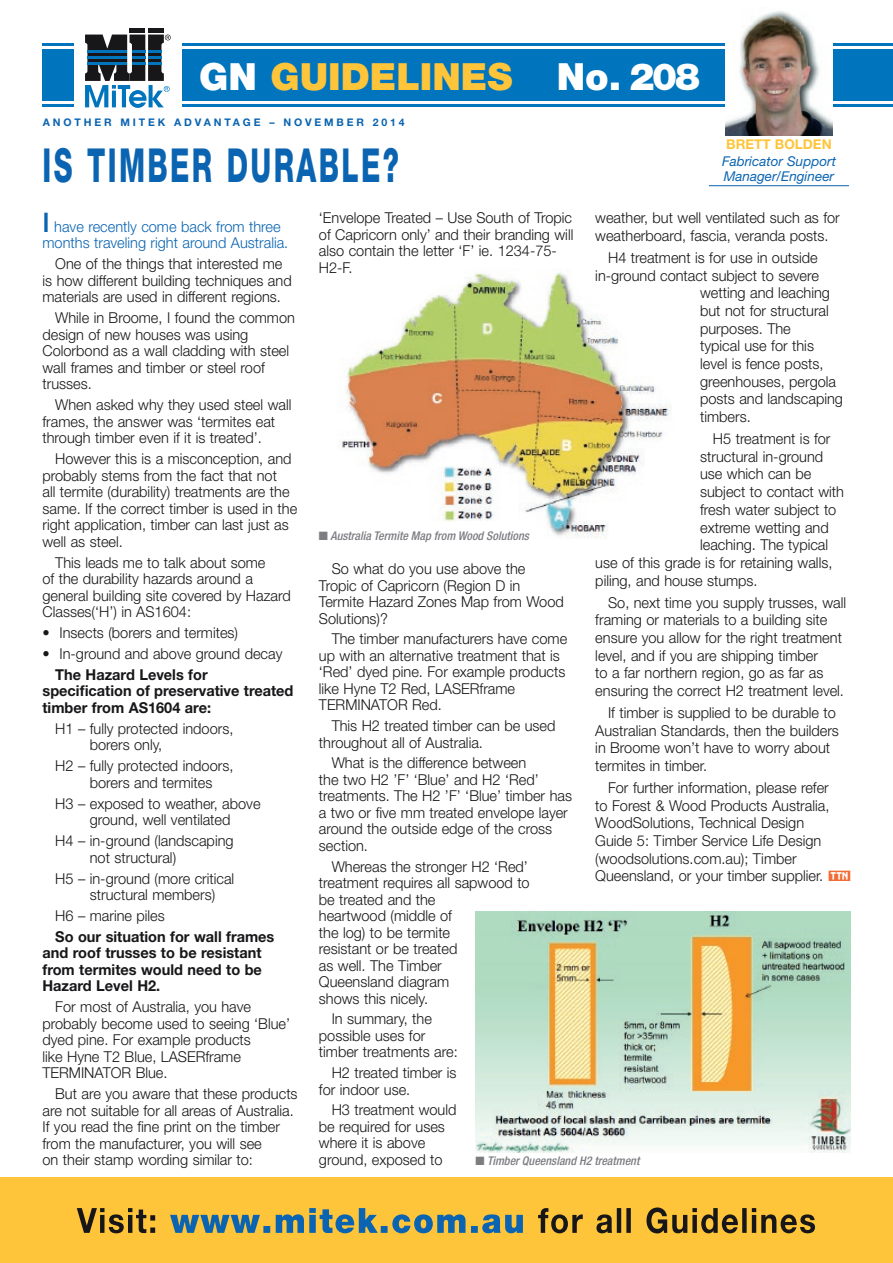
<style>
.page{position:relative;width:893px;height:1263px;background:#fff}
.page>*{position:absolute;margin:0;border:0;box-sizing:border-box;transform-origin:0 0}
.t1{font:800 46.95px "Helvetica Neue LT Std";letter-spacing:.085em;color:#0a64b1;scale:.6 1}
.t2{font:900 37.5px "Helvetica Neue LT Std";color:#fec53a}
.t3{font:300 15px/16.5px "Helvetica Neue LT Std";color:#171618}
.t4{font:700 15px/16.5px "Helvetica Neue LT Std";color:#171618}
.t5{font:300 15px/16.5px "Helvetica Neue LT Std";color:#0a64b1}
.t6{font:italic 13.5px/15px "Helvetica Neue LT Std";color:#0a64b1}
.t7{font:700 13.5px "Helvetica Neue LT Std";color:#fec53a}
.t8{font:italic 500 condensed 12px "Helvetica Neue LT Std";color:#7c7d81}
.t9{font:700 10.5px "Helvetica Neue LT Std";letter-spacing:.27em;color:#0a64b1}
.s1{color:#fff}
.s2{font-weight:500;font-size:27px}
.s3{font-family:"TTN";font-weight:400;color:#f26c33}
</style>
<div class="page">
<div style="left:43px;top:50px;width:850px;height:51px;background:#0074bd"></div>
<hr style="left:43px;top:104px;width:850px;height:3px;background:#0074bd">
<hr style="left:43px;top:43px;width:850px;height:3px;background:#0074bd">
<div style="left:74px;top:27px;width:108px;height:84px;background:#fff"></div>
<hr style="left:130px;top:29px;width:15px;height:4px;background:#171618">
<hr style="left:148px;top:29px;width:16px;height:4px;background:#171618">
<svg style="left:85px;top:35px;width:86px;height:73px"></svg>
<div style="left:0;top:1178px;width:893px;height:85px;background:#fec53a"></div>
<svg style="left:538px;top:1207px;width:277px;height:26px"></svg>
<svg style="left:170px;top:1208px;width:353px;height:25px"></svg>
<svg style="left:77px;top:1208px;width:78px;height:25px"></svg>
<img style="left:725px;top:11px;width:108px;height:125px">
<hr style="left:709px;top:185px;width:140px;height:1px;background:#0a64b1">
<img style="left:475px;top:911px;width:375px;height:241px">
<img style="left:341px;top:272px;width:331px;height:266px">
<h2 class="t2" style="left:199px;top:54px;width:502px"><span class="s1">GN</span> GUIDELINES <span class="s1">No. 208</span></h2>
<p class="t9" style="left:43px;top:116px;width:363px">ANOTHER MITEK ADVANTAGE – NOVEMBER 2014</p>
<h1 class="t1" style="left:43px;top:138px;width:596px">IS TIMBER DURABLE?</h1>
<p class="t7" style="left:726px;top:136px;width:107px">BRETT BOLDEN</p>
<p class="t6" style="left:722px;top:154px;width:115px">Fabricator Support<br>Manager/Engineer</p>
<p class="t5" style="left:43px;top:218px;width:247px"><span class="s2">I</span> have recently come back from three months traveling right around Australia.</p>
<p class="t3" style="left:43px;top:255px;width:251px;text-indent:13px">One of the things that interested me is how different building techniques and materials are used in different regions.</p>
<p class="t3" style="left:43px;top:309px;width:254px;text-indent:13px">While in Broome, I found the common design of new houses was using<br>Colorbond as a wall cladding with steel wall frames and timber or steel roof trusses.</p>
<p class="t3" style="left:43px;top:396px;width:250px;text-indent:13px">When asked why they used steel wall frames, the answer was ‘termites eat through timber even if it is treated’.</p>
<p class="t3" style="left:43px;top:450px;width:256px;text-indent:13px">However this is a misconception, and probably stems from the fact that not<br>all termite (durability) treatments are the same. If the correct timber is used in the right application, timber can last just as well as steel.</p>
<p class="t3" style="left:43px;top:554px;width:250px;text-indent:13px">This leads me to talk about some<br>of the durability hazards around a general building site covered by Hazard<br>Classes(‘H’) in AS1604:</p>
<p class="t3" style="left:43px;top:624px;width:197px">• Insects (borers and termites)</p>
<p class="t3" style="left:43px;top:645px;width:241px">• In-ground and above ground decay</p>
<p class="t4" style="left:43px;top:666px;width:253px;text-indent:13px">The Hazard Levels for specification of preservative treated timber from AS1604 are:</p>
<p class="t3" style="left:90px;top:720px;width:145px;text-indent:-35px">H1 – fully protected indoors, borers only,</p>
<p class="t3" style="left:90px;top:757px;width:145px;text-indent:-35px">H2 – fully protected indoors, borers and termites</p>
<p class="t3" style="left:55px;top:795px;width:207px;text-align:center">H3 – exposed to weather, above ground, well ventilated</p>
<p class="t3" style="left:90px;top:832px;width:145px;text-indent:-35px">H4 – in-ground (landscaping not structural)</p>
<p class="t3" style="left:90px;top:870px;width:146px;text-indent:-35px">H5 – in-ground (more critical structural members)</p>
<p class="t3" style="left:55px;top:907px;width:111px">H6 – marine piles</p>
<p class="t4" style="left:43px;top:928px;width:233px;text-indent:13px">So our situation for wall frames and roof trusses to be resistant from termites would need to be<br>Hazard Level H2.</p>
<p class="t3" style="left:43px;top:998px;width:249px;text-indent:13px">For most of Australia, you have probably become used to seeing ‘Blue’ dyed pine. For example products<br>like Hyne T2 Blue, LASERframe<br>TERMINATOR Blue.</p>
<p class="t3" style="left:43px;top:1085px;width:257px;text-indent:13px">But are you aware that these products are not suitable for all areas of Australia.<br>If you read the fine print on the timber from the manufacturer, you will see<br>on their stamp wording similar to:</p>
<p class="t3" style="left:319px;top:209px;width:256px">‘Envelope Treated – Use South of Tropic of Capricorn only’ and their branding will also contain the letter ‘F’ ie. 1234-75-<br>H2-F.</p>
<p class="t3" style="left:595px;top:209px;width:246px;line-height:17.7px">weather, but well ventilated such as for weatherboard, fascia, veranda posts.</p>
<p class="t3" style="left:608px;top:249px;width:211px">H4 treatment is for use in outside</p>
<p class="t3" style="left:595px;top:267px;width:225px">in-ground contact subject to severe</p>
<p class="t3" style="left:700px;top:284px;width:131px">wetting and leaching</p>
<p class="t3" style="left:700px;top:302px;width:130px">but not for structural</p>
<p class="t3" style="left:700px;top:320px;width:92px">purposes. The</p>
<p class="t3" style="left:700px;top:337px;width:115px">typical use for this</p>
<p class="t3" style="left:700px;top:355px;width:125px">level is fence posts,</p>
<p class="t3" style="left:700px;top:373px;width:137px">greenhouses, pergola</p>
<p class="t3" style="left:700px;top:391px;width:144px">posts and landscaping</p>
<p class="t3" style="left:700px;top:408px;width:52px">timbers.</p>
<p class="t3" style="left:713px;top:430px;width:119px">H5 treatment is for</p>
<p class="t3" style="left:700px;top:448px;width:125px">structural in-ground</p>
<p class="t3" style="left:700px;top:465px;width:113px">use which can be</p>
<p class="t3" style="left:700px;top:483px;width:145px">subject to contact with</p>
<p class="t3" style="left:700px;top:501px;width:138px">fresh water subject to</p>
<p class="t3" style="left:700px;top:519px;width:130px">extreme wetting and</p>
<p class="t3" style="left:700px;top:536px;width:130px">leaching. The typical</p>
<p class="t3" style="left:595px;top:554px;width:239px">use of this grade is for retaining walls,</p>
<p class="t3" style="left:595px;top:572px;width:164px">piling, and house stumps.</p>
<p class="t3" style="left:595px;top:593px;width:252px;line-height:17.7px;text-indent:13px">So, next time you supply trusses, wall framing or materials to a building site ensure you allow for the right treatment level, and if you are shipping timber<br>to a far northern region, go as far as ensuring the correct H2 treatment level.</p>
<p class="t3" style="left:595px;top:703px;width:245px;line-height:17.7px;text-indent:13px">If timber is supplied to be durable to Australian Standards, then the builders in Broome won’t have to worry about termites in timber.</p>
<p class="t3" style="left:595px;top:778px;width:257px;line-height:17.7px;text-indent:13px">For further information, please refer<br>to Forest &amp; Wood Products Australia, WoodSolutions, Technical Design<br>Guide 5: Timber Service Life Design (woodsolutions.com.au); Timber Queensland, or your timber supplier. <span class="s3">A</span></p>
<p class="t8" style="left:319px;top:529px;width:211px">■ Australia Termite Map from Wood Solutions</p>
<p class="t3" style="left:319px;top:560px;width:246px;text-indent:13px">So what do you use above the<br>Tropic of Capricorn (Region D in<br>Termite Hazard Zones Map from Wood<br>Solutions)?</p>
<p class="t3" style="left:319px;top:630px;width:250px;text-indent:13px">The timber manufacturers have come up with an alternative treatment that is ‘Red’ dyed pine. For example products like Hyne T2 Red, LASERframe<br>TERMINATOR Red.</p>
<p class="t3" style="left:319px;top:717px;width:238px;text-indent:13px">This H2 treated timber can be used throughout all of Australia.</p>
<p class="t3" style="left:319px;top:754px;width:255px;text-indent:13px">What is the difference between<br>the two H2 ’F’ ‘Blue’ and H2 ‘Red’ treatments. The H2 ’F’ ‘Blue’ timber has a two or five mm treated envelope layer around the outside edge of the cross section.</p>
<p class="t3" style="left:319px;top:858px;width:212px;text-indent:13px">Whereas the stronger H2 ‘Red’ treatment requires all sapwood to be treated and the<br>heartwood (middle of<br>the log) to be termite<br>resistant or be treated<br>as well. The Timber<br>Queensland diagram<br>shows this nicely.</p>
<p class="t3" style="left:319px;top:1010px;width:140px;text-indent:13px">In summary, the possible uses for timber treatments are:</p>
<p class="t3" style="left:319px;top:1064px;width:139px;text-indent:13px">H2 treated timber is for indoor use.</p>
<p class="t3" style="left:319px;top:1101px;width:139px;text-indent:13px">H3 treatment would be required for uses where it is above ground, exposed to</p>
<p class="t8" style="left:475px;top:1154px;width:165px">■ Timber Queensland H2 treatment</p>
</div>
